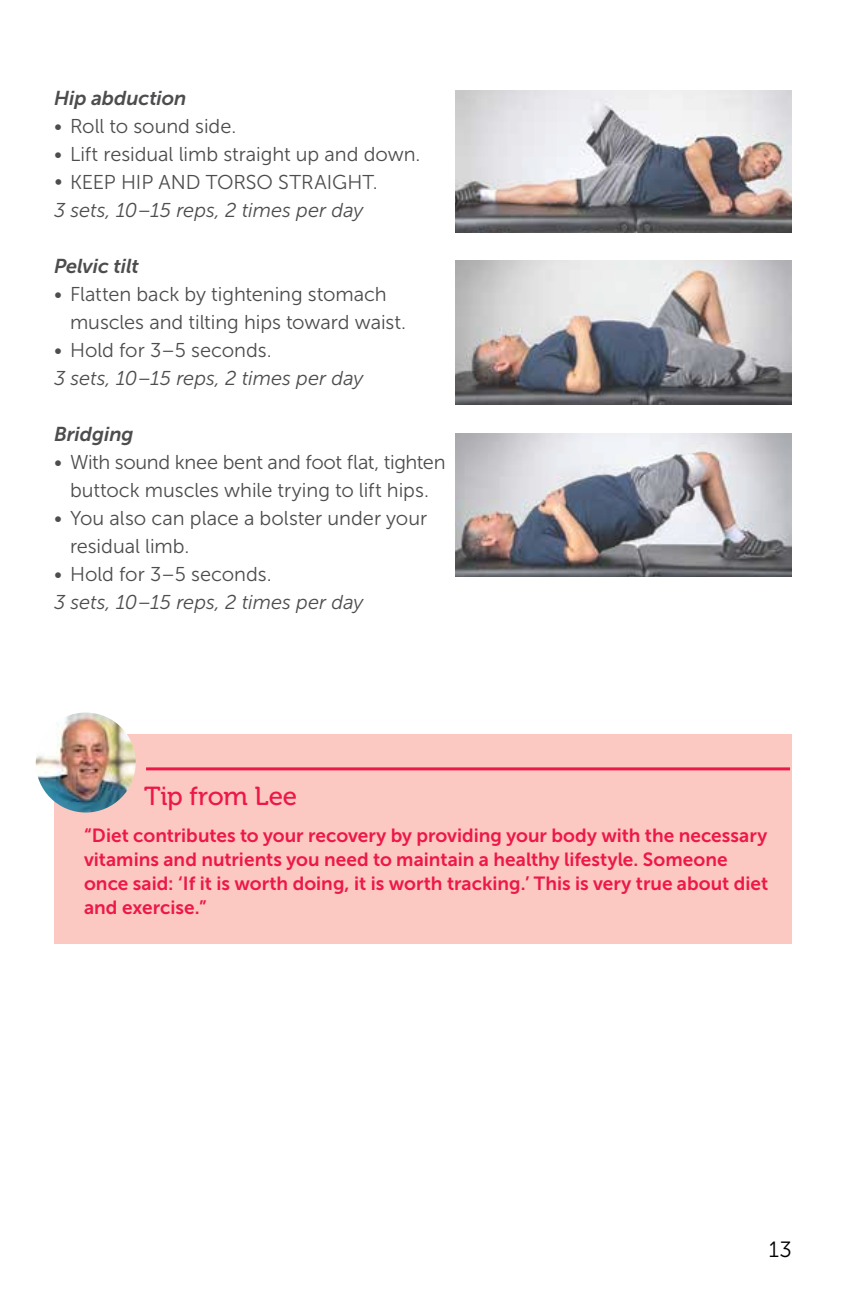
<style>
.page{position:relative;width:864px;height:1296px;background:#fff}
.page>*{position:absolute;margin:0;border:0;box-sizing:border-box;transform-origin:0 0}
.t1{font:26px "Museo 500";letter-spacing:-.01em;color:#ed1849}
.t2{font:22px "Museo Sans 300";color:#000}
.t3{font:20px/28px "Museo Sans 300";letter-spacing:-.005em;color:#4d4d4f}
.t4{font:italic 20px "Museo Sans 300";letter-spacing:-.005em;color:#4d4d4f}
.t5{font:italic 20px "Museo Sans 700";letter-spacing:-.005em;color:#4d4d4f}
.t6{font:19px/24px "Museo Sans 700";color:#ed1849}
</style>
<div class="page">
<img style="left:455px;top:433px;width:336px;height:143px">
<img style="left:455px;top:260px;width:336px;height:144px">
<img style="left:455px;top:90px;width:336px;height:143px">
<div style="left:54px;top:734px;width:738px;height:209px;background:#fbc9c1"></div>
<hr style="left:146px;top:767px;width:644px;height:3px;background:#ed1849">
<img style="left:36px;top:713px;width:100px;height:100px;border-radius:50px">
<p class="t5" style="left:54px;top:87px;width:134px">Hip abduction</p>
<p class="t3" style="left:54px;top:112px;width:184px">• Roll to sound side.</p>
<p class="t3" style="left:54px;top:140px;width:368px">• Lift residual limb straight up and down.</p>
<p class="t3" style="left:54px;top:168px;width:325px">• KEEP HIP AND TORSO STRAIGHT.</p>
<p class="t4" style="left:54px;top:199px;width:311px">3 sets, 10–15 reps, 2 times per day</p>
<p class="t5" style="left:54px;top:255px;width:86px">Pelvic tilt</p>
<p class="t3" style="left:70px;top:280px;width:338px;text-indent:-16px">• Flatten back by tightening stomach muscles and tilting hips toward waist.</p>
<p class="t3" style="left:54px;top:336px;width:219px">• Hold for 3–5 seconds.</p>
<p class="t4" style="left:54px;top:367px;width:311px">3 sets, 10–15 reps, 2 times per day</p>
<p class="t5" style="left:54px;top:423px;width:81px">Bridging</p>
<p class="t3" style="left:54px;top:448px;width:393px;text-align:center">• With sound knee bent and foot flat, tighten buttock muscles while trying to lift hips.</p>
<p class="t3" style="left:70px;top:504px;width:359px;text-indent:-16px">• You also can place a bolster under your residual limb.</p>
<p class="t3" style="left:54px;top:560px;width:219px">• Hold for 3–5 seconds.</p>
<p class="t4" style="left:54px;top:591px;width:311px">3 sets, 10–15 reps, 2 times per day</p>
<h1 class="t1" style="left:144px;top:782px;width:155px">Tip from Lee</h1>
<p class="t6" style="left:84px;top:823px;width:686px">“Diet contributes to your recovery by providing your body with the necessary vitamins and nutrients you need to maintain a healthy lifestyle. Someone once said: ‘If it is worth doing, it is worth tracking.’ This is very true about diet and exercise.”</p>
<p class="t2" style="left:769px;top:1237px;width:25px">13</p>
</div>
